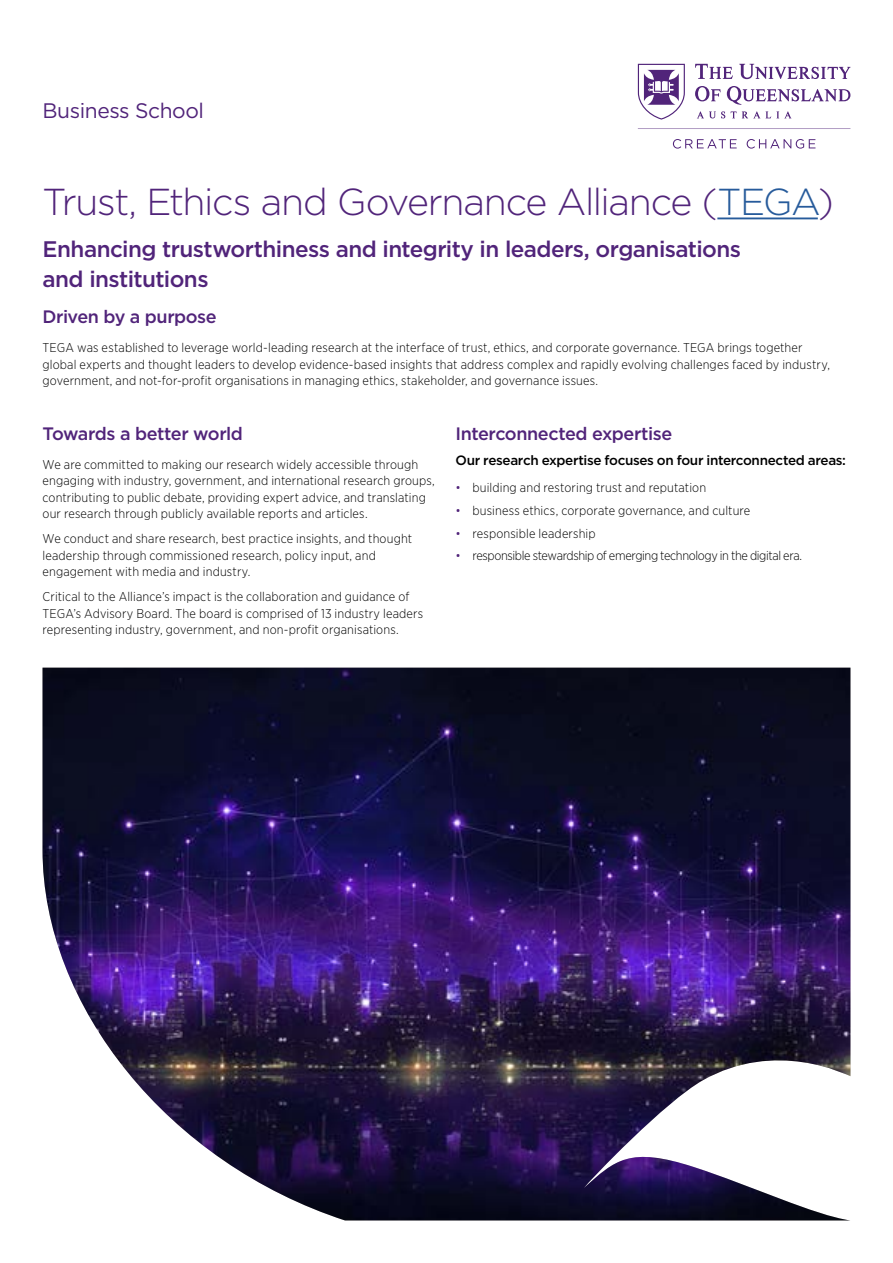
<style>
.page{position:relative;width:893px;height:1263px;background:#fff}
.page>*{position:absolute;margin:0;border:0;box-sizing:border-box;transform-origin:0 0}
.t1{font:300 37.5px "Gotham";letter-spacing:-.035em;color:#51247a}
.t2{font:500 22.5px/30px "Gotham";letter-spacing:-.025em;color:#51247a}
.t3{font:21px "Gotham";letter-spacing:-.02em;color:#51247a}
.t4{font:500 18px "Gotham";letter-spacing:-.03em;color:#51247a}
.t5{font:500 13.5px "Gotham";letter-spacing:-.03em;color:#000}
.t6{font:300 12.75px/16.5px "Gotham Narrow";letter-spacing:.01em;color:#000}
.t7{font:300 12.75px "Gotham Narrow";letter-spacing:-.03em;color:#000}
.s1{color:#275b9b}
.s2{color:#51247a}
</style>
<div class="page">
<img style="left:43px;top:668px;width:807px;height:552px">
<svg style="left:638px;top:64px;width:213px;height:85px"></svg>
<hr style="left:717px;top:217px;width:101px;height:2px;background:#275b9b">
<h3 class="t3" style="left:43px;top:98px;width:163px">Business School</h3>
<h1 class="t1" style="left:43px;top:178px;width:793px">Trust, Ethics and Governance Alliance (<span class="s1">TEGA</span>)</h1>
<h2 class="t2" style="left:43px;top:234px;width:700px">Enhancing trustworthiness and integrity in leaders, organisations and institutions</h2>
<h3 class="t4" style="left:43px;top:305px;width:176px">Driven by a purpose</h3>
<p class="t6" style="left:43px;top:339px;width:789px">TEGA was established to leverage world-leading research at the interface of trust, ethics, and corporate governance. TEGA brings together global experts and thought leaders to develop evidence-based insights that address complex and rapidly evolving challenges faced by industry, government, and not-for-profit organisations in managing ethics, stakeholder, and governance issues.</p>
<h3 class="t4" style="left:43px;top:421px;width:202px">Towards a better world</h3>
<p class="t6" style="left:43px;top:456px;width:394px">We are committed to making our research widely accessible through engaging with industry, government, and international research groups, contributing to public debate, providing expert advice, and translating our research through publicly available reports and articles.</p>
<p class="t6" style="left:43px;top:530px;width:371px">We conduct and share research, best practice insights, and thought leadership through commissioned research, policy input, and engagement with media and industry.</p>
<p class="t6" style="left:43px;top:588px;width:382px">Critical to the Alliance’s impact is the collaboration and guidance of<br>TEGA’s Advisory Board. The board is comprised of 13 industry leaders representing industry, government, and non-profit organisations.</p>
<h3 class="t4" style="left:455px;top:421px;width:218px">Interconnected expertise</h3>
<p class="t5" style="left:455px;top:451px;width:392px">Our research expertise focuses on four interconnected areas:</p>
<p class="t6" style="left:455px;top:479px;width:252px"><span class="s2">•</span> building and restoring trust and reputation</p>
<p class="t6" style="left:455px;top:502px;width:296px"><span class="s2">•</span> business ethics, corporate governance, and culture</p>
<p class="t6" style="left:455px;top:524px;width:142px"><span class="s2">•</span> responsible leadership</p>
<p class="t7" style="left:455px;top:548px;width:348px"><span class="s2">•</span> responsible stewardship of emerging technology in the digital era.</p>
</div>
